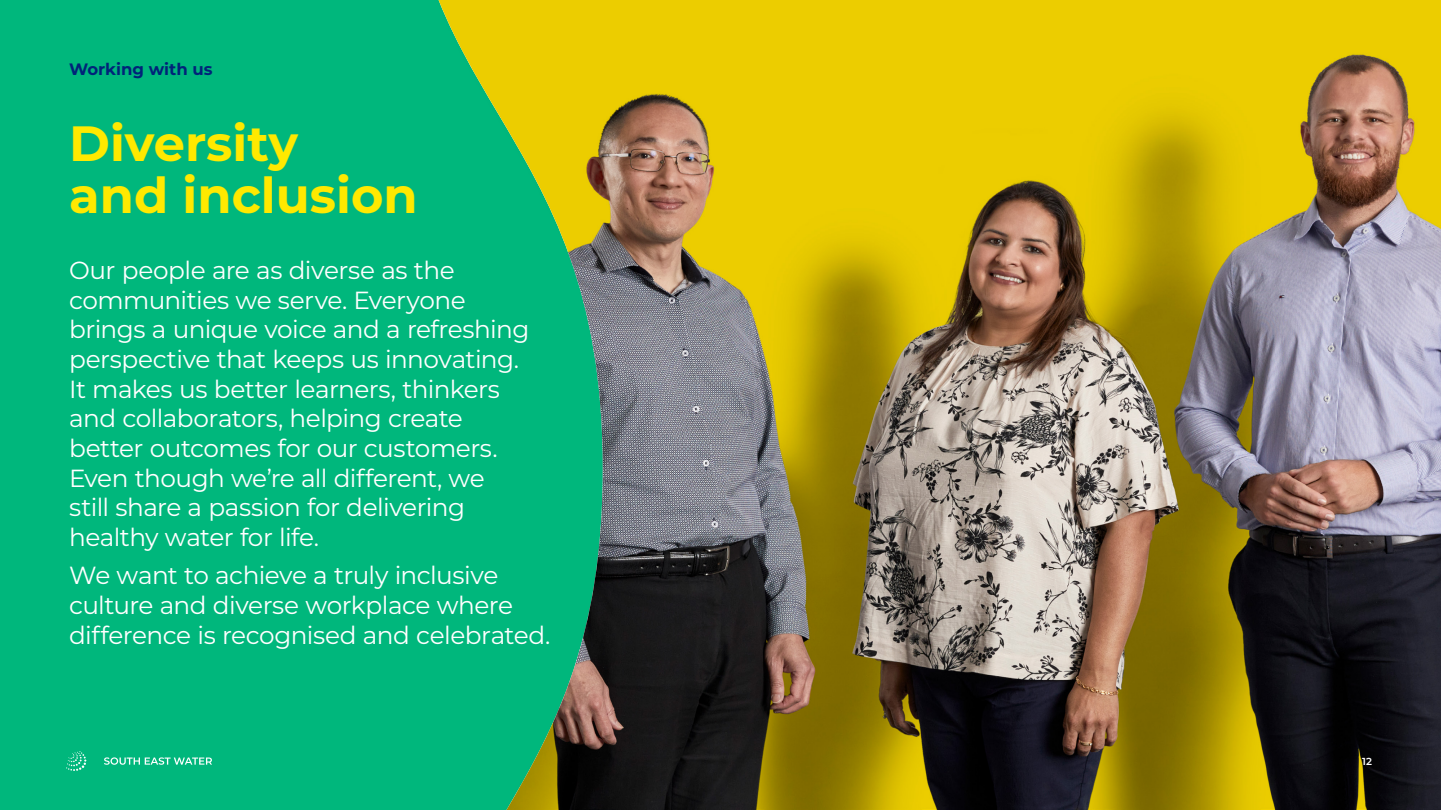
<style>
.page{position:relative;width:1441px;height:810px;background:#fff}
.page>*{position:absolute;margin:0;border:0;box-sizing:border-box;transform-origin:0 0}
.t1{font:700 49.5px/52.5px "Montserrat";color:#ffe900}
.t2{font:24.75px/29.7px "Montserrat";letter-spacing:-.02em;color:#fff}
.t3{font:700 16.5px "Montserrat";color:#002379}
.t4{font:600 10.2px "Montserrat";color:#fff}
</style>
<div class="page">
<div style="left:0;top:0;width:1440px;height:810px;background:#00b77c"></div>
<img style="left:438px;top:0;width:1002px;height:810px">
<svg style="left:104px;top:757px;width:108px;height:8px"></svg>
<svg style="left:66px;top:751px;width:20px;height:20px"></svg>
<p class="t3" style="left:69px;top:57px;width:145px">Working with us</p>
<h1 class="t1" style="left:69px;top:114px;width:350px">Diversity<br>and inclusion</h1>
<p class="t2" style="left:69px;top:254px;width:461px">Our people are as diverse as the communities we serve. Everyone brings a unique voice and a refreshing perspective that keeps us innovating.<br>It makes us better learners, thinkers and collaborators, helping create better outcomes for our customers.<br>Even though we’re all different, we still share a passion for delivering healthy water for life.</p>
<p class="t2" style="left:69px;top:560px;width:482px">We want to achieve a truly inclusive culture and diverse workplace where difference is recognised and celebrated.</p>
<p class="t4" style="left:1361px;top:754px;width:11px">12</p>
</div>
